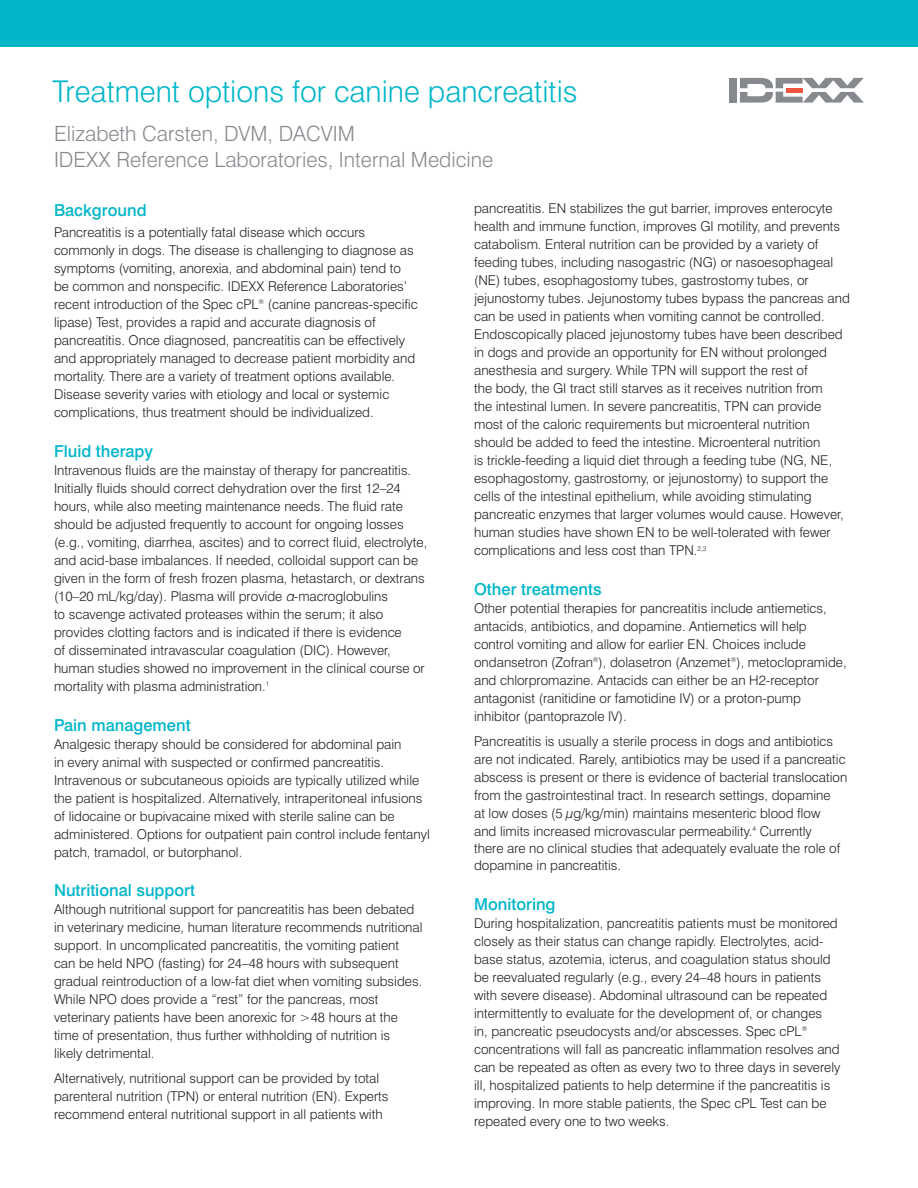
<style>
.page{position:relative;width:918px;height:1188px;background:#fff}
.page>*{position:absolute;margin:0;border:0;box-sizing:border-box;transform-origin:0 0}
.t1{font:300 30px "Swiss 721 BT";color:#00b6c8}
.t2{font:300 21px/25.5px "Swiss 721 BT";color:#868a8e}
.Body{font:500 16.5px "Swiss 721 BT";color:#00b6c8}
.Paragraph_headings{font:500 16.5px "Swiss 721 BT";color:#00b6c8}
.Body-2{font:300 13.5px/18px "Swiss 721 BT";color:#231f20}
.Paragraph_headings-2{font:300 13.5px/18px "Swiss 721 BT";color:#231f20}
.s1{font-family:"Helvetica";font-style:italic}
</style>
<div class="page">
<div style="left:0;top:0;width:918px;height:46px;background:#00b6c8"></div>
<div style="left:729px;top:78px;width:8px;height:25px;background:#868a8e"></div>
<svg style="left:740px;top:78px;width:124px;height:25px"></svg>
<p class="t1" style="left:52px;top:73px;width:527px">Treatment options for canine pancreatitis</p>
<p class="t2" style="left:54px;top:121px;width:441px">Elizabeth Carsten, DVM, DACVIM<br>IDEXX Reference Laboratories, Internal Medicine</p>
<p class="Paragraph_headings" style="left:54px;top:200px;width:94px">Background</p>
<p class="Body-2" style="left:54px;top:223px;width:365px">Pancreatitis is a potentially fatal disease which occurs commonly in dogs. The disease is challenging to diagnose as symptoms (vomiting, anorexia, and abdominal pain) tend to be common and nonspecific. IDEXX Reference Laboratories’ recent introduction of the Spec cPL<sup>®</sup> (canine pancreas-specific lipase) Test, provides a rapid and accurate diagnosis of pancreatitis. Once diagnosed, pancreatitis can be effectively and appropriately managed to decrease patient morbidity and mortality. There are a variety of treatment options available.<br>Disease severity varies with etiology and local or systemic complications, thus treatment should be individualized.</p>
<p class="Body" style="left:54px;top:441px;width:101px">Fluid therapy</p>
<p class="Body-2" style="left:54px;top:461px;width:375px">Intravenous fluids are the mainstay of therapy for pancreatitis.<br>Initially fluids should correct dehydration over the first 12–24 hours, while also meeting maintenance needs. The fluid rate should be adjusted frequently to account for ongoing losses (e.g., vomiting, diarrhea, ascites) and to correct fluid, electrolyte, and acid-base imbalances. If needed, colloidal support can be given in the form of fresh frozen plasma, hetastarch, or dextrans (10–20 mL/kg/day). Plasma will provide <span class="s1">α</span>-macroglobulins<br>to scavenge activated proteases within the serum; it also provides clotting factors and is indicated if there is evidence<br>of disseminated intravascular coagulation (DIC). However, human studies showed no improvement in the clinical course or mortality with plasma administration.<sup>1</sup></p>
<p class="Body" style="left:54px;top:715px;width:138px">Pain management</p>
<p class="Body-2" style="left:54px;top:735px;width:377px">Analgesic therapy should be considered for abdominal pain<br>in every animal with suspected or confirmed pancreatitis.<br>Intravenous or subcutaneous opioids are typically utilized while the patient is hospitalized. Alternatively, intraperitoneal infusions of lidocaine or bupivacaine mixed with sterile saline can be administered. Options for outpatient pain control include fentanyl patch, tramadol, or butorphanol.</p>
<p class="Paragraph_headings" style="left:54px;top:880px;width:143px">Nutritional support</p>
<p class="Paragraph_headings-2" style="left:54px;top:900px;width:370px">Although nutritional support for pancreatitis has been debated in veterinary medicine, human literature recommends nutritional support. In uncomplicated pancreatitis, the vomiting patient can be held NPO (fasting) for 24–48 hours with subsequent gradual reintroduction of a low-fat diet when vomiting subsides.<br>While NPO does provide a “rest” for the pancreas, most veterinary patients have been anorexic for &gt;48 hours at the time of presentation, thus further withholding of nutrition is<br>likely detrimental.</p>
<p class="Body-2" style="left:54px;top:1069px;width:336px">Alternatively, nutritional support can be provided by total parenteral nutrition (TPN) or enteral nutrition (EN). Experts recommend enteral nutritional support in all patients with</p>
<p class="Body-2" style="left:474px;top:200px;width:377px">pancreatitis. EN stabilizes the gut barrier, improves enterocyte health and immune function, improves GI motility, and prevents catabolism. Enteral nutrition can be provided by a variety of feeding tubes, including nasogastric (NG) or nasoesophageal (NE) tubes, esophagostomy tubes, gastrostomy tubes, or jejunostomy tubes. Jejunostomy tubes bypass the pancreas and can be used in patients when vomiting cannot be controlled.<br>Endoscopically placed jejunostomy tubes have been described in dogs and provide an opportunity for EN without prolonged anesthesia and surgery. While TPN will support the rest of<br>the body, the GI tract still starves as it receives nutrition from<br>the intestinal lumen. In severe pancreatitis, TPN can provide most of the caloric requirements but microenteral nutrition should be added to feed the intestine. Microenteral nutrition<br>is trickle-feeding a liquid diet through a feeding tube (NG, NE, esophagostomy, gastrostomy, or jejunostomy) to support the cells of the intestinal epithelium, while avoiding stimulating pancreatic enzymes that larger volumes would cause. However, human studies have shown EN to be well-tolerated with fewer complications and less cost than TPN.<sup>2,3</sup></p>
<p class="Body" style="left:474px;top:579px;width:129px">Other treatments</p>
<p class="Body-2" style="left:474px;top:599px;width:374px">Other potential therapies for pancreatitis include antiemetics, antacids, antibiotics, and dopamine. Antiemetics will help control vomiting and allow for earlier EN. Choices include ondansetron (Zofran<sup>®</sup>), dolasetron (Anzemet<sup>®</sup>), metoclopramide, and chlorpromazine. Antacids can either be an H2-receptor antagonist (ranitidine or famotidine IV) or a proton-pump inhibitor (pantoprazole IV).</p>
<p class="Body-2" style="left:474px;top:732px;width:375px">Pancreatitis is usually a sterile process in dogs and antibiotics are not indicated. Rarely, antibiotics may be used if a pancreatic abscess is present or there is evidence of bacterial translocation from the gastrointestinal tract. In research settings, dopamine<br>at low doses (5 μg/kg/min) maintains mesenteric blood flow<br>and limits increased microvascular permeability.<sup>4</sup> Currently<br>there are no clinical studies that adequately evaluate the role of dopamine in pancreatitis.</p>
<p class="Body" style="left:474px;top:894px;width:83px">Monitoring</p>
<p class="Body-2" style="left:474px;top:914px;width:368px">During hospitalization, pancreatitis patients must be monitored closely as their status can change rapidly. Electrolytes, acid&shy;base status, azotemia, icterus, and coagulation status should be reevaluated regularly (e.g., every 24–48 hours in patients with severe disease). Abdominal ultrasound can be repeated intermittently to evaluate for the development of, or changes<br>in, pancreatic pseudocysts and/or abscesses. Spec cPL<sup>® </sup>concentrations will fall as pancreatic inflammation resolves and can be repeated as often as every two to three days in severely ill, hospitalized patients to help determine if the pancreatitis is improving. In more stable patients, the Spec cPL Test can be repeated every one to two weeks.</p>
</div>
